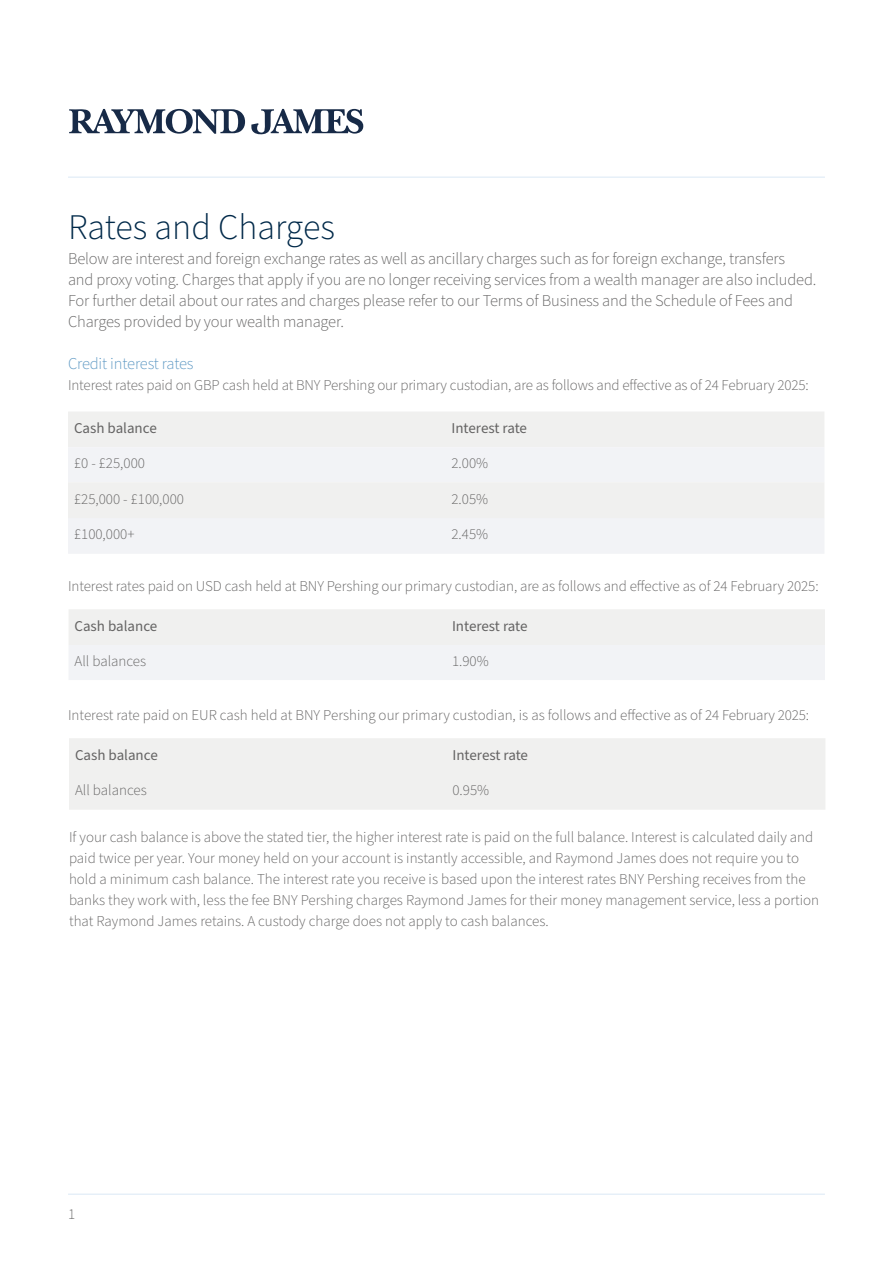
<style>
.page{position:relative;width:893px;height:1263px;background:#fff}
.page>*{position:absolute;margin:0;border:0;box-sizing:border-box;transform-origin:0 0}
.t1{font:300 36px "Source Sans Pro";color:#002949}
.t2{font:300 16.5px/21px "Source Sans Pro";letter-spacing:-.01em;color:#646363}
.t3{font:300 16.5px "Source Sans Pro";letter-spacing:-.01em;color:#5d98c3}
.t4{font:300 15px/21px "Source Sans Pro";color:#646363}
.t5{font:15px "Source Sans Pro";color:#646363}
</style>
<div class="page">
<hr style="left:68px;top:176px;width:757px;height:2px;background:#e6eff8">
<hr style="left:68px;top:1193px;width:757px;height:2px;background:#e6eff8">
<svg style="left:69px;top:109px;width:176px;height:25px"></svg>
<svg style="left:251px;top:109px;width:112px;height:26px"></svg>
<div style="left:68px;top:412px;width:756px;height:35px;background:#f0f0ef"></div>
<div style="left:68px;top:447px;width:756px;height:107px;background:#f2f3f6"></div>
<div style="left:68px;top:482px;width:756px;height:36px;background:#f0f0ef"></div>
<div style="left:69px;top:609px;width:756px;height:71px;background:#f2f3f3"></div>
<div style="left:69px;top:738px;width:756px;height:72px;background:#f0f0ef"></div>
<h1 class="t1" style="left:68px;top:203px;width:268px">Rates and Charges</h1>
<p class="t2" style="left:68px;top:248px;width:750px">Below are interest and foreign exchange rates as well as ancillary charges such as for foreign exchange, transfers<br>and proxy voting. Charges that apply if you are no longer receiving services from a wealth manager are also included.<br>For further detail about our rates and charges please refer to our Terms of Business and the Schedule of Fees and Charges provided by your wealth manager.</p>
<p class="t3" style="left:68px;top:352px;width:127px">Credit interest rates</p>
<p class="t4" style="left:68px;top:375px;width:742px">Interest rates paid on GBP cash held at BNY Pershing our primary custodian, are as follows and effective as of 24 February 2025:</p>
<p class="t5" style="left:74px;top:418px;width:84px">Cash balance</p>
<p class="t5" style="left:451px;top:418px;width:77px">Interest rate</p>
<p class="t4" style="left:74px;top:453px;width:72px">£0 - £25,000</p>
<p class="t4" style="left:451px;top:453px;width:38px">2.00%</p>
<p class="t4" style="left:74px;top:489px;width:111px">£25,000 - £100,000</p>
<p class="t4" style="left:451px;top:489px;width:38px">2.05%</p>
<p class="t4" style="left:74px;top:524px;width:62px">£100,000+</p>
<p class="t4" style="left:451px;top:524px;width:38px">2.45%</p>
<p class="t4" style="left:68px;top:576px;width:752px">Interest rates paid on USD cash held at BNY Pershing our primary custodian, are as follows and effective as of 24 February 2025:</p>
<p class="t5" style="left:75px;top:616px;width:84px">Cash balance</p>
<p class="t5" style="left:452px;top:616px;width:77px">Interest rate</p>
<p class="t4" style="left:75px;top:651px;width:73px">All balances</p>
<p class="t4" style="left:452px;top:651px;width:38px">1.90%</p>
<p class="t4" style="left:68px;top:705px;width:742px">Interest rate paid on EUR cash held at BNY Pershing our primary custodian, is as follows and effective as of 24 February 2025:</p>
<p class="t5" style="left:75px;top:744px;width:84px">Cash balance</p>
<p class="t5" style="left:452px;top:744px;width:77px">Interest rate</p>
<p class="t4" style="left:75px;top:780px;width:73px">All balances</p>
<p class="t4" style="left:452px;top:780px;width:38px">0.95%</p>
<p class="t4" style="left:69px;top:827px;width:751px">If your cash balance is above the stated tier, the higher interest rate is paid on the full balance. Interest is calculated daily and paid twice per year. Your money held on your account is instantly accessible, and Raymond James does not require you to hold a minimum cash balance. The interest rate you receive is based upon the interest rates BNY Pershing receives from the banks they work with, less the fee BNY Pershing charges Raymond James for their money management service, less a portion that Raymond James retains. A custody charge does not apply to cash balances.</p>
<p class="t4" style="left:68px;top:1204px;width:9px">1</p>
</div>
